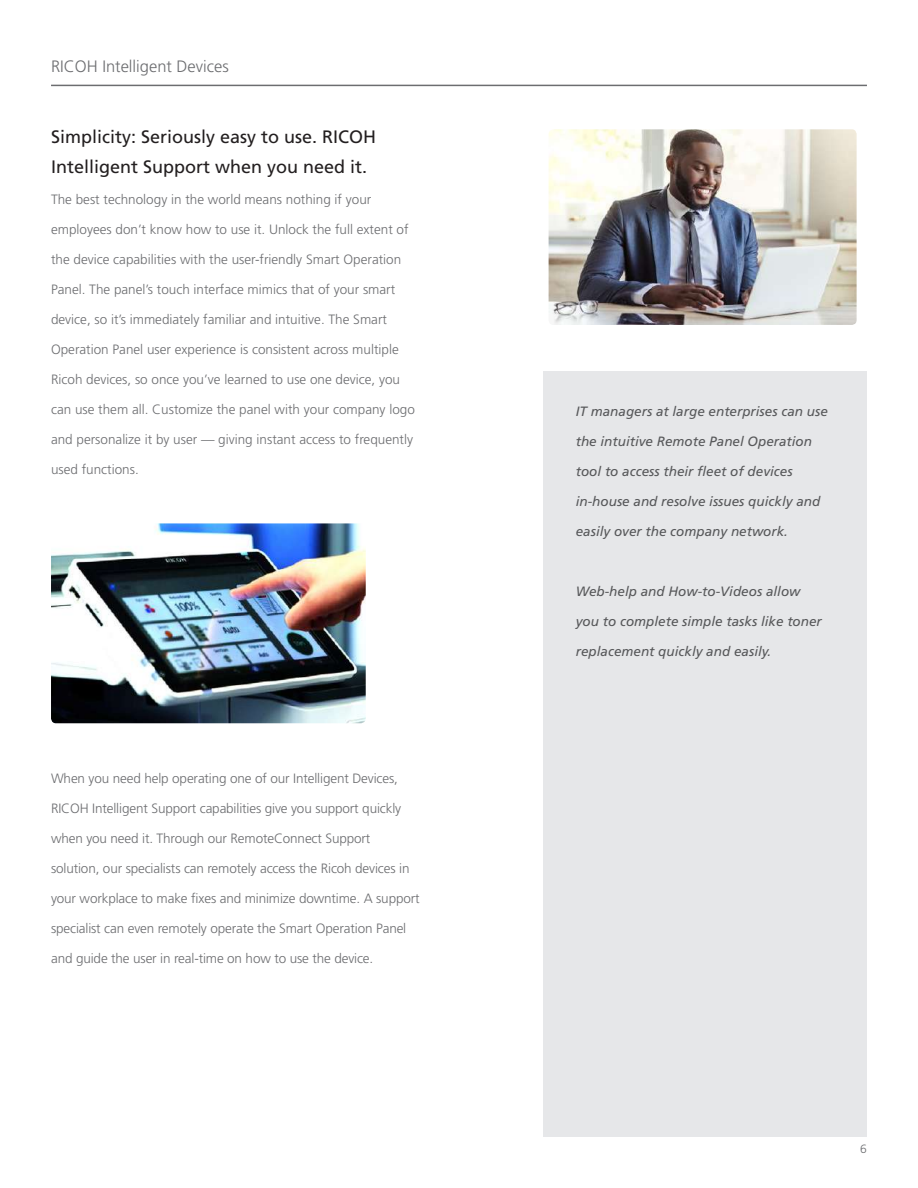
<style>
.page{position:relative;width:918px;height:1188px;background:#fff}
.page>*{position:absolute;margin:0;border:0;box-sizing:border-box;transform-origin:0 0}
.t1{font:18px/30px "Frutiger LT Std";color:#231f20}
.t2{font:300 16.5px "Frutiger LT Std";color:#6c6d70}
.t3{font:300 13.5px "Frutiger LT Std";color:#6c6d70}
.t4{font:italic 13.5px "Frutiger LT Std";color:#57585a}
.t5{font:300 12px "Frutiger LT Std";color:#6c6d70}
</style>
<div class="page">
<div style="left:544px;top:372px;width:323px;height:765px;background:#e6e7e9"></div>
<hr style="left:51px;top:85px;width:816px;height:1px;background:#6c6d70">
<img style="left:51px;top:523px;width:315px;height:200px">
<img style="left:549px;top:129px;width:308px;height:196px">
<p class="t2" style="left:51px;top:57px;width:179px">RICOH Intelligent Devices</p>
<h1 class="t1" style="left:51px;top:122px;width:327px">Simplicity: Seriously easy to use. RICOH<br>Intelligent Support when you need it.</h1>
<p class="t3" style="left:51px;top:192px;width:322px">The best technology in the world means nothing if your</p>
<p class="t3" style="left:51px;top:222px;width:359px">employees don’t know how to use it. Unlock the full extent of</p>
<p class="t3" style="left:51px;top:252px;width:352px">the device capabilities with the user-friendly Smart Operation</p>
<p class="t3" style="left:51px;top:282px;width:346px">Panel. The panel’s touch interface mimics that of your smart</p>
<p class="t3" style="left:51px;top:312px;width:337px">device, so it’s immediately familiar and intuitive. The Smart</p>
<p class="t3" style="left:51px;top:342px;width:349px">Operation Panel user experience is consistent across multiple</p>
<p class="t3" style="left:51px;top:372px;width:351px">Ricoh devices, so once you’ve learned to use one device, you</p>
<p class="t3" style="left:51px;top:401px;width:365px">can use them all. Customize the panel with your company logo</p>
<p class="t3" style="left:51px;top:431px;width:364px">and personalize it by user — giving instant access to frequently</p>
<p class="t3" style="left:51px;top:461px;width:89px">used functions.</p>
<p class="t3" style="left:51px;top:771px;width:348px">When you need help operating one of our Intelligent Devices,</p>
<p class="t3" style="left:51px;top:801px;width:352px">RICOH Intelligent Support capabilities give you support quickly</p>
<p class="t3" style="left:51px;top:831px;width:321px">when you need it. Through our RemoteConnect Support</p>
<p class="t3" style="left:51px;top:861px;width:360px">solution, our specialists can remotely access the Ricoh devices in</p>
<p class="t3" style="left:51px;top:891px;width:370px">your workplace to make fixes and minimize downtime. A support</p>
<p class="t3" style="left:51px;top:921px;width:357px">specialist can even remotely operate the Smart Operation Panel</p>
<p class="t3" style="left:51px;top:951px;width:324px">and guide the user in real-time on how to use the device.</p>
<p class="t4" style="left:576px;top:403px;width:254px">IT managers at large enterprises can use</p>
<p class="t4" style="left:576px;top:433px;width:238px">the intuitive Remote Panel Operation</p>
<p class="t4" style="left:576px;top:463px;width:218px">tool to access their fleet of devices</p>
<p class="t4" style="left:576px;top:493px;width:246px">in-house and resolve issues quickly and</p>
<p class="t4" style="left:576px;top:523px;width:214px">easily over the company network.</p>
<p class="t4" style="left:576px;top:583px;width:226px">Web-help and How-to-Videos allow</p>
<p class="t4" style="left:576px;top:613px;width:248px">you to complete simple tasks like toner</p>
<p class="t4" style="left:576px;top:643px;width:197px">replacement quickly and easily.</p>
<p class="t5" style="left:860px;top:1143px;width:8px">6</p>
</div>
